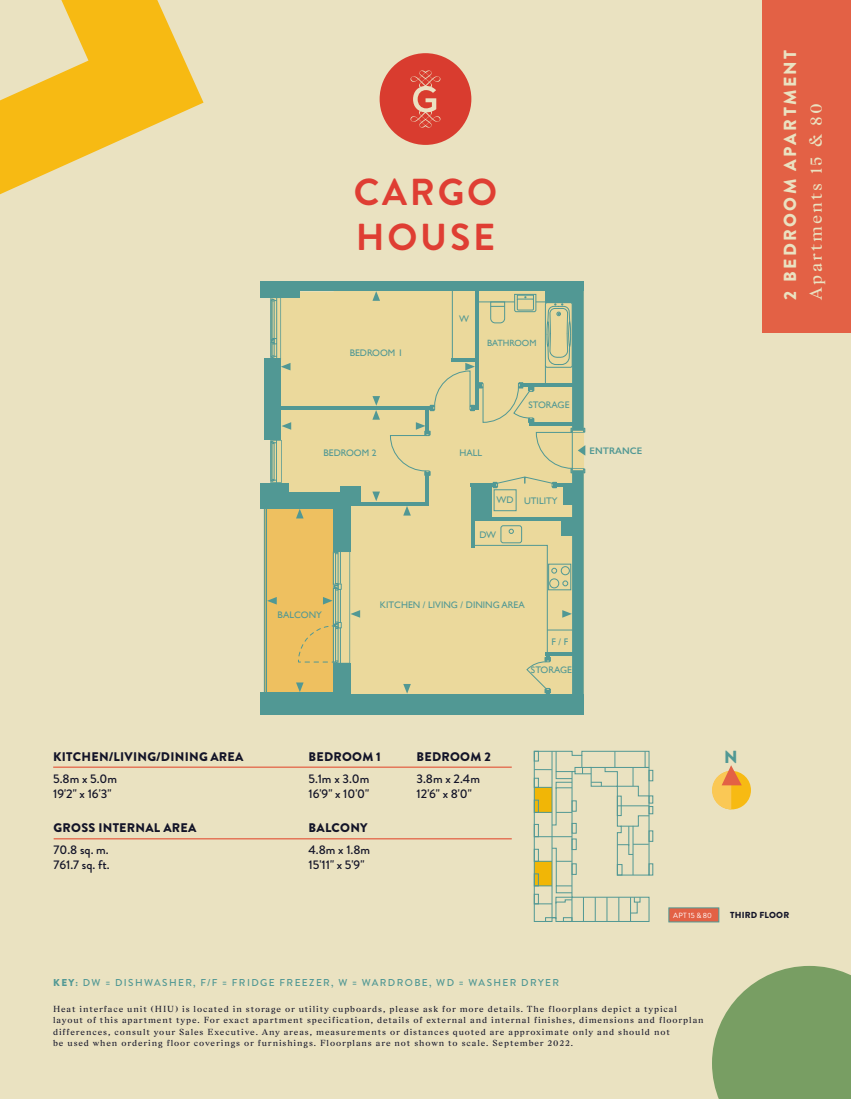
<style>
.page{position:relative;width:851px;height:1099px;background:#fff}
.page>*{position:absolute;margin:0;border:0;box-sizing:border-box;transform-origin:0 0}
.t1{font:700 37.5px/45px "Brandon Grotesque";letter-spacing:.075em;color:#df3e33}
.t2{font:900 17.5px "Brandon Grotesque";letter-spacing:.14em;color:#eae2c1}
.t3{font:17.5px "Gza";letter-spacing:.12em;color:#eae2c1}
.t4{font:900 17.5px "Brandon Grotesque";color:#519894}
.t5{font:500 12.5px/15px "Brandon Grotesque";color:#131428}
.t6{font:900 12.5px "Brandon Grotesque";letter-spacing:.02em;color:#131428}
.t7{font:500 10px "Brandon Grotesque";letter-spacing:.14em;color:#519894}
.t8{font:9.5px "Gill Sans";color:#519894}
.t9{font:600 9.5px "Gill Sans";color:#519894}
.t10{font:9.12px "Gill Sans";color:#519894}
.t11{font:8.75px/11.2px "Gza";letter-spacing:.1em;color:#131428}
.t12{font:900 8.75px "Brandon Grotesque";letter-spacing:.02em;color:#131428}
.t13{font:7.5px "Brandon Grotesque";letter-spacing:.01em;color:#fff}
.s1{font-weight:900}
</style>
<div class="page">
<div style="left:0;top:0;width:850px;height:1098px;background:#eae2c1"></div>
<div style="left:379px;top:53px;width:92px;height:92px;background:#d93c2f;border-radius:50%"></div>
<svg style="left:410px;top:70px;width:30px;height:58px"></svg>
<div style="left:264px;top:503px;width:69px;height:207px;background:#eec060"></div>
<svg style="left:270px;top:284px;width:314px;height:420px;background:#e9d594"></svg>
<div style="left:572px;top:281px;width:11px;height:149px;background:#519894"></div>
<div style="left:572px;top:471px;width:11px;height:243px;background:#519894"></div>
<div style="left:260px;top:281px;width:323px;height:10px;background:#519894"></div>
<div style="left:260px;top:281px;width:39px;height:17px;background:#519894"></div>
<div style="left:260px;top:483px;width:28px;height:25px;background:#519894"></div>
<div style="left:264px;top:359px;width:17px;height:81px;background:#519894"></div>
<div style="left:260px;top:492px;width:90px;height:16px;background:#519894"></div>
<div style="left:333px;top:492px;width:17px;height:59px;background:#519894"></div>
<div style="left:333px;top:663px;width:17px;height:51px;background:#519894"></div>
<div style="left:260px;top:692px;width:90px;height:22px;background:#519894"></div>
<div style="left:333px;top:694px;width:250px;height:20px;background:#519894"></div>
<hr style="left:273px;top:406px;width:160px;height:4px;background:#519894">
<hr style="left:475px;top:286px;width:4px;height:124px;background:#519894">
<hr style="left:425px;top:472px;width:4px;height:33px;background:#519894">
<svg style="left:350px;top:501px;width:75px;height:4px"></svg>
<div style="left:341px;top:485px;width:20px;height:18px;background:#519894"></div>
<div style="left:545px;top:288px;width:30px;height:15px;background:#519894"></div>
<hr style="left:471px;top:483px;width:3px;height:64px;background:#519894">
<hr style="left:472px;top:517px;width:106px;height:4px;background:#519894">
<div style="left:472px;top:485px;width:20px;height:34px;background:#519894"></div>
<div style="left:563px;top:484px;width:13px;height:21px;background:#519894"></div>
<div style="left:561px;top:519px;width:15px;height:16px;background:#519894"></div>
<hr style="left:264px;top:506px;width:1px;height:192px;background:#519894">
<hr style="left:265px;top:506px;width:2px;height:192px;background:#519894">
<svg style="left:270px;top:440px;width:12px;height:43px"></svg>
<div style="left:500px;top:525px;width:21px;height:18px;border:1px solid #519894;border-radius:2px"></div>
<svg style="left:509px;top:529px;width:4px;height:4px"></svg>
<hr style="left:452px;top:290px;width:1px;height:70px;background:#519894">
<div style="left:494px;top:489px;width:22px;height:22px;border:1px solid #519894"></div>
<svg style="left:267px;top:597px;width:10px;height:7px"></svg>
<svg style="left:296px;top:682px;width:7px;height:10px"></svg>
<svg style="left:296px;top:509px;width:7px;height:9px"></svg>
<svg style="left:298px;top:551px;width:62px;height:112px"></svg>
<div style="left:473px;top:545px;width:99px;height:149px;background:#ebd99c"></div>
<svg style="left:403px;top:684px;width:8px;height:9px"></svg>
<svg style="left:403px;top:506px;width:8px;height:9px"></svg>
<svg style="left:282px;top:422px;width:9px;height:8px"></svg>
<svg style="left:372px;top:491px;width:8px;height:10px"></svg>
<svg style="left:270px;top:298px;width:20px;height:72px"></svg>
<svg style="left:372px;top:396px;width:8px;height:23px"></svg>
<svg style="left:372px;top:291px;width:8px;height:10px"></svg>
<svg style="left:390px;top:294px;width:195px;height:194px;background:#d7d09a"></svg>
<hr style="left:53px;top:766px;width:458px;height:1px;background:#e36145">
<div style="left:762px;top:0;width:88px;height:332px;background:#e36145"></div>
<svg style="left:712px;top:966px;width:138px;height:132px;background:#86a66e"></svg>
<svg style="left:0;top:0;width:203px;height:194px;fill:#f7ba13"></svg>
<div style="left:668px;top:907px;width:51px;height:15px;background:#e36145"></div>
<div style="left:712px;top:771px;width:38px;height:38px;background:#f7ba13;border-radius:50%"></div>
<svg style="left:712px;top:765px;width:29px;height:44px"></svg>
<div style="left:648px;top:863px;width:5px;height:12px;border:1px solid #519894"></div>
<div style="left:648px;top:830px;width:5px;height:11px;border:1px solid #519894"></div>
<div style="left:648px;top:769px;width:5px;height:12px;border:1px solid #519894"></div>
<div style="left:648px;top:806px;width:5px;height:8px;border:1px solid #519894"></div>
<div style="left:648px;top:795px;width:5px;height:8px;border:1px solid #519894"></div>
<svg style="left:533px;top:750px;width:117px;height:172px"></svg>
<hr style="left:54px;top:838px;width:457px;height:1px;background:#e36145">
<h1 class="t1" style="left:353px;top:170px;width:145px">CARGO<br>HOUSE</h1>
<p class="t8" style="left:349px;top:347px;width:55px">BEDROOM 1</p>
<p class="t8" style="left:323px;top:447px;width:55px">BEDROOM 2</p>
<p class="t8" style="left:459px;top:313px;width:11px">W</p>
<p class="t10" style="left:487px;top:338px;width:51px">BATHROOM</p>
<p class="t8" style="left:528px;top:399px;width:42px">STORAGE</p>
<p class="t8" style="left:459px;top:447px;width:24px">HALL</p>
<p class="t8" style="left:496px;top:494px;width:19px">WD</p>
<p class="t8" style="left:479px;top:529px;width:18px">DW</p>
<p class="t8" style="left:524px;top:495px;width:35px">UTILITY</p>
<p class="t9" style="left:589px;top:445px;width:54px">ENTRANCE</p>
<p class="t8" style="left:277px;top:609px;width:46px">BALCONY</p>
<p class="t8" style="left:380px;top:598px;width:146px">KITCHEN / LIVING / DINING AREA</p>
<p class="t8" style="left:551px;top:636px;width:18px">F / F</p>
<p class="t8" style="left:531px;top:664px;width:42px">STORAGE</p>
<h2 class="t2" style="left:777px;top:299px;width:251px;rotate:-90deg">2 BEDROOM APARTMENT</h2>
<h2 class="t3" style="left:804px;top:299px;width:197px;rotate:-90deg">Apartments 15 &amp; 80</h2>
<h3 class="t6" style="left:53px;top:747px;width:192px">KITCHEN/LIVING/DINING AREA</h3>
<h2 class="t4" style="left:724px;top:745px;width:15px">N</h2>
<h3 class="t5" style="left:53px;top:771px;width:65px">5.8m x 5.0m<br>19'2" x 16'3"</h3>
<h3 class="t6" style="left:416px;top:747px;width:76px">BEDROOM 2</h3>
<h3 class="t5" style="left:416px;top:771px;width:65px">3.8m x 2.4m<br>12'6" x 8'0"</h3>
<h3 class="t6" style="left:308px;top:747px;width:74px">BEDROOM 1</h3>
<h3 class="t5" style="left:308px;top:771px;width:62px">5.1m x 3.0m<br>16'9" x 10'0"</h3>
<h3 class="t6" style="left:54px;top:819px;width:144px">GROSS INTERNAL AREA</h3>
<h3 class="t5" style="left:54px;top:842px;width:57px">70.8 sq. m.<br>761.7 sq. ft.</h3>
<h3 class="t6" style="left:308px;top:819px;width:61px">BALCONY</h3>
<h3 class="t5" style="left:308px;top:842px;width:63px">4.8m x 1.8m<br>15'11" x 5'9"</h3>
<p class="t7" style="left:53px;top:975px;width:507px"><span class="s1">KEY:</span> DW = DISHWASHER, F/F = FRIDGE FREEZER, W = WARDROBE, WD = WASHER DRYER</p>
<p class="t13" style="left:673px;top:910px;width:40px">APT 15 &amp; 80</p>
<p class="t12" style="left:730px;top:908px;width:60px">THIRD FLOOR</p>
<p class="t11" style="left:53px;top:1003px;width:652px">Heat interface unit (HIU) is located in storage or utility cupboards, please ask for more details. The floorplans depict a typical layout of this apartment type. For exact apartment specification, details of external and internal finishes, dimensions and floorplan differences, consult your Sales Executive. Any areas, measurements or distances quoted are approximate only and should not<br>be used when ordering floor coverings or furnishings. Floorplans are not shown to scale. September 2022.</p>
</div>
